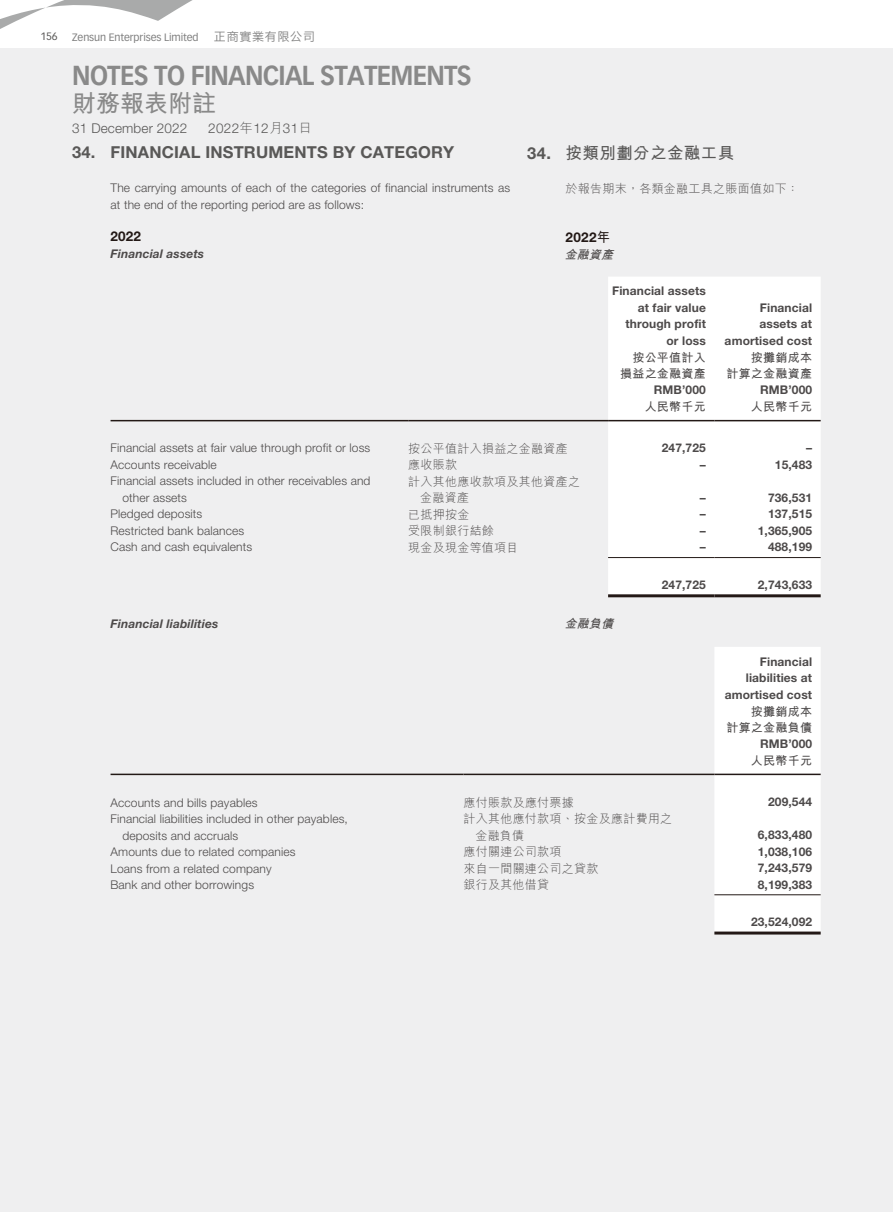
<style>
.page{position:relative;width:893px;height:1212px;background:#fff}
.page>*{position:absolute;margin:0;border:0;box-sizing:border-box;transform-origin:0 0}
.t1{font:700 27px "Vectora LT Std";letter-spacing:-.03em;color:#898989;scale:.9 1}
.t2{font:700 24px "M Hei HK";color:#898989}
.t3{font:700 16.5px "Helvetica Neue LT Std";letter-spacing:.01em;color:#595857}
.t4{font:700 16.5px "M Hei HK";letter-spacing:.025em;color:#595857}
.t5{font:300 13.5px "Helvetica Neue LT Std";letter-spacing:.01em;color:#595857}
.t6{font:700 13.5px "Helvetica Neue LT Std";letter-spacing:.015em;color:#231916}
.t7{font:300 12px/16.5px "Helvetica Neue LT Std";letter-spacing:.01em;color:#4d4a4a}
.t8{font:700 12px/16.5px "Helvetica Neue LT Std";letter-spacing:.01em;color:#4d4a4a;text-align:right}
.t9{font:300 12px/16.5px "M Hei HK";letter-spacing:.025em;color:#4d4a4a}
.t10{font:700 12px/16.5px "M Hei HK";letter-spacing:.025em;color:#4d4a4a;text-align:right}
.t11{font:italic 700 12px "Helvetica Neue LT Std";letter-spacing:.01em;color:#4d4a4a}
.t12{font:12px "Hiragino Sans GB W3";letter-spacing:.06em;color:#7e7e7e}
.t13{font:italic 700 12px "M Hei HK";color:#4d4a4a}
.t14{font:10.5px "Vectora LT Std";letter-spacing:-.01em;color:#7e7e7e}
.t15{font:10.5px "Vectora LT Std";color:#595857}
.s1{font-family:"M Hei HK"}
.s2{font-family:"Helvetica Neue LT Std"}
</style>
<div class="page">
<div style="left:0;top:49px;width:893px;height:1163px;background:#efeff0"></div>
<svg style="left:0;top:0;width:206px;height:49px"></svg>
<div style="left:608px;top:277px;width:213px;height:317px;background:#fff"></div>
<hr style="left:111px;top:420px;width:297px;height:1px;background:#231916">
<hr style="left:408px;top:420px;width:200px;height:1px;background:#231916">
<hr style="left:608px;top:420px;width:106px;height:1px;background:#231916">
<hr style="left:714px;top:420px;width:107px;height:1px;background:#231916">
<hr style="left:608px;top:557px;width:106px;height:1px;background:#231916">
<hr style="left:714px;top:557px;width:107px;height:1px;background:#231916">
<hr style="left:608px;top:594px;width:106px;height:3px;background:#231916">
<hr style="left:714px;top:594px;width:107px;height:3px;background:#231916">
<div style="left:714px;top:647px;width:107px;height:284px;background:#fff"></div>
<hr style="left:111px;top:774px;width:352px;height:1px;background:#231916">
<hr style="left:463px;top:774px;width:251px;height:1px;background:#231916">
<hr style="left:714px;top:774px;width:107px;height:1px;background:#231916">
<hr style="left:714px;top:894px;width:107px;height:1px;background:#231916">
<hr style="left:714px;top:931px;width:107px;height:3px;background:#231916">
<p class="t15" style="left:40px;top:30px;width:19px">156</p>
<p class="t14" style="left:72px;top:31px;width:128px">Zensun Enterprises Limited</p>
<p class="t12" style="left:214px;top:29px;width:103px">正商實業有限公司</p>
<h1 class="t1" style="left:72px;top:59px;width:445px">NOTES TO FINANCIAL STATEMENTS</h1>
<h2 class="t2" style="left:72px;top:85px;width:145px">財務報表附註</h2>
<p class="t5" style="left:72px;top:120px;width:117px">31 December 2022</p>
<p class="t5" style="left:208px;top:120px;width:105px">2022<span class="s1">年</span>12<span class="s1">月</span>31<span class="s1">日</span></p>
<h3 class="t3" style="left:72px;top:142px;width:383px">34. FINANCIAL INSTRUMENTS BY CATEGORY</h3>
<p class="t7" style="left:111px;top:179px;width:401px">The carrying amounts of each of the categories of financial instruments as at the end of the reporting period are as follows:</p>
<p class="t6" style="left:111px;top:228px;width:32px">2022</p>
<p class="t11" style="left:111px;top:246px;width:95px">Financial assets</p>
<h3 class="t4" style="left:527px;top:141px;width:208px"><span class="s2">34.</span> 按類別劃分之金融工具</h3>
<p class="t9" style="left:566px;top:180px;width:235px">於報告期末，各類金融工具之賬面值如下：</p>
<p class="t6" style="left:566px;top:229px;width:46px">2022<span class="s1">年</span></p>
<p class="t13" style="left:564px;top:246px;width:55px">金融資產</p>
<p class="t8" style="left:612px;top:282px;width:95px">Financial assets at fair value through profit or loss</p>
<p class="t8" style="left:725px;top:299px;width:89px">Financial assets at amortised cost</p>
<p class="t10" style="left:620px;top:348px;width:87px">按公平值計入損益之金融資產</p>
<p class="t10" style="left:726px;top:348px;width:87px">按攤銷成本<br>計算之金融資產</p>
<p class="t8" style="left:654px;top:381px;width:54px">RMB’000</p>
<p class="t8" style="left:760px;top:381px;width:54px">RMB’000</p>
<p class="t10" style="left:645px;top:398px;width:63px">人民幣千元</p>
<p class="t10" style="left:751px;top:398px;width:63px">人民幣千元</p>
<p class="t7" style="left:111px;top:440px;width:261px">Financial assets at fair value through profit or loss</p>
<p class="t9" style="left:408px;top:440px;width:161px">按公平值計入損益之金融資產</p>
<p class="t8" style="left:662px;top:440px;width:46px">247,725</p>
<p class="t8" style="left:806px;top:440px;width:7px">–</p>
<p class="t7" style="left:111px;top:456px;width:108px">Accounts receivable</p>
<p class="t9" style="left:408px;top:456px;width:50px">應收賬款</p>
<p class="t8" style="left:700px;top:456px;width:7px">–</p>
<p class="t8" style="left:775px;top:456px;width:39px">15,483</p>
<p class="t7" style="left:122px;top:473px;width:250px;text-indent:-12px">Financial assets included in other receivables and other assets</p>
<p class="t9" style="left:420px;top:473px;width:161px;text-indent:-12px">計入其他應收款項及其他資產之金融資產</p>
<p class="t8" style="left:700px;top:489px;width:7px">–</p>
<p class="t8" style="left:768px;top:489px;width:46px">736,531</p>
<p class="t7" style="left:111px;top:506px;width:93px">Pledged deposits</p>
<p class="t9" style="left:408px;top:506px;width:63px">已抵押按金</p>
<p class="t8" style="left:700px;top:506px;width:7px">–</p>
<p class="t8" style="left:768px;top:506px;width:46px">137,515</p>
<p class="t7" style="left:111px;top:522px;width:135px">Restricted bank balances</p>
<p class="t9" style="left:408px;top:522px;width:87px">受限制銀行結餘</p>
<p class="t8" style="left:700px;top:522px;width:7px">–</p>
<p class="t8" style="left:758px;top:522px;width:56px">1,365,905</p>
<p class="t7" style="left:110px;top:539px;width:143px">Cash and cash equivalents</p>
<p class="t9" style="left:408px;top:539px;width:112px">現金及現金等值項目</p>
<p class="t8" style="left:700px;top:539px;width:7px">–</p>
<p class="t8" style="left:768px;top:539px;width:46px">488,199</p>
<p class="t8" style="left:662px;top:576px;width:46px">247,725</p>
<p class="t8" style="left:758px;top:576px;width:56px">2,743,633</p>
<p class="t11" style="left:111px;top:617px;width:109px">Financial liabilities</p>
<p class="t8" style="left:725px;top:653px;width:89px">Financial liabilities at amortised cost</p>
<p class="t10" style="left:726px;top:702px;width:87px">按攤銷成本<br>計算之金融負債</p>
<p class="t8" style="left:760px;top:735px;width:54px">RMB’000</p>
<p class="t10" style="left:751px;top:751px;width:63px">人民幣千元</p>
<p class="t7" style="left:111px;top:794px;width:148px">Accounts and bills payables</p>
<p class="t9" style="left:463px;top:793px;width:112px">應付賬款及應付票據</p>
<p class="t8" style="left:768px;top:793px;width:46px">209,544</p>
<p class="t7" style="left:122px;top:810px;width:227px;text-indent:-12px">Financial liabilities included in other payables, deposits and accruals</p>
<p class="t9" style="left:475px;top:810px;width:198px;text-indent:-12px">計入其他應付款項、按金及應計費用之金融負債</p>
<p class="t13" style="left:564px;top:615px;width:55px">金融負債</p>
<p class="t8" style="left:758px;top:826px;width:56px">6,833,480</p>
<p class="t7" style="left:111px;top:843px;width:187px">Amounts due to related companies</p>
<p class="t9" style="left:463px;top:843px;width:100px">應付關連公司款項</p>
<p class="t8" style="left:758px;top:843px;width:56px">1,038,106</p>
<p class="t7" style="left:111px;top:860px;width:163px">Loans from a related company</p>
<p class="t9" style="left:463px;top:859px;width:136px">來自一間關連公司之貸款</p>
<p class="t8" style="left:758px;top:859px;width:56px">7,243,579</p>
<p class="t7" style="left:111px;top:876px;width:145px">Bank and other borrowings</p>
<p class="t9" style="left:463px;top:876px;width:87px">銀行及其他借貸</p>
<p class="t8" style="left:758px;top:876px;width:56px">8,199,383</p>
<p class="t8" style="left:751px;top:913px;width:63px">23,524,092</p>
</div>
